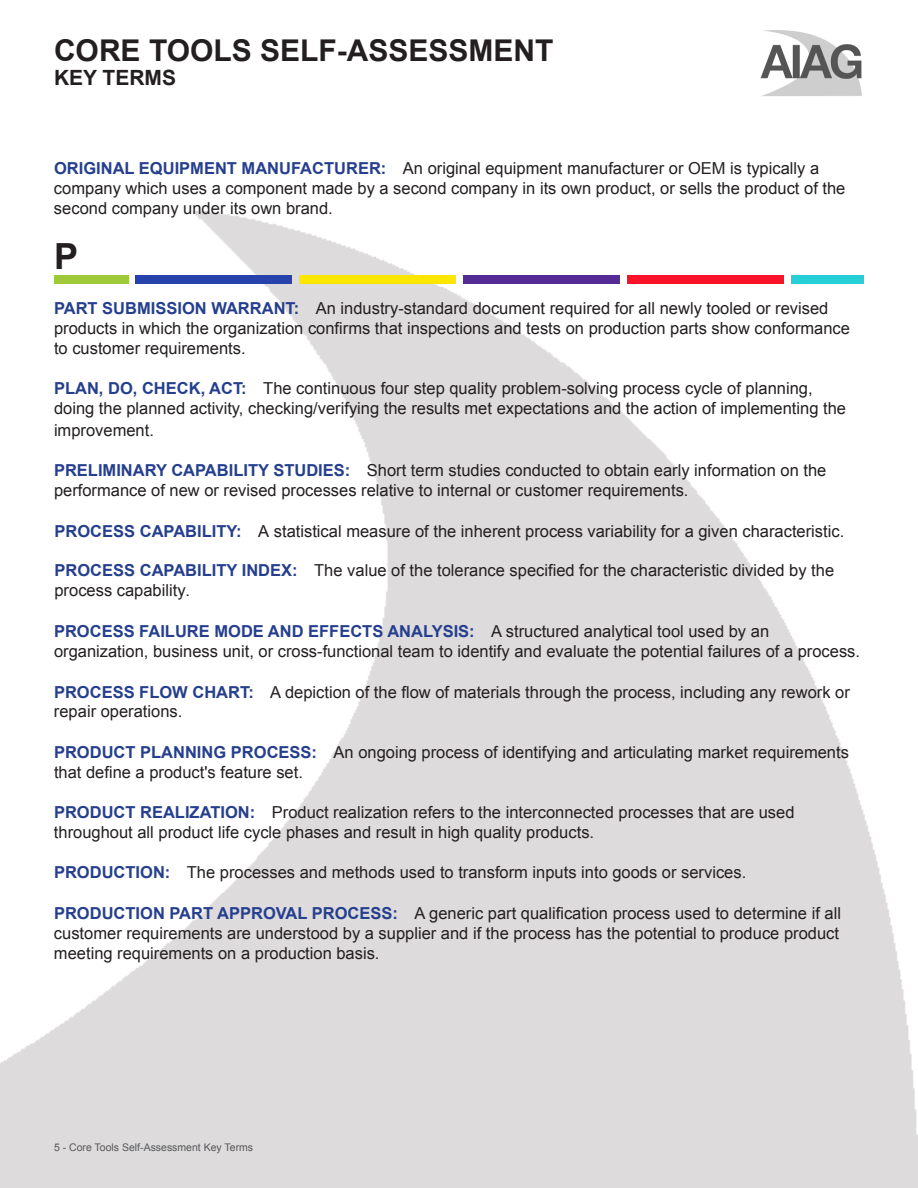
<style>
.page{position:relative;width:918px;height:1188px;background:#fff}
.page>*{position:absolute;margin:0;border:0;box-sizing:border-box;transform-origin:0 0}
.Alpha{font:700 36px "Arial";color:#231f20}
.t1{font:700 30px "Arial";color:#231f20}
.t2{font:700 21px "Arial";color:#231f20}
.Word___Def{font:16.5px/19.8px "Arial";color:#231f20}
.t3{font:10.5px "Arial";color:#57585a}
.s1{font-weight:700;color:#253f8e}
</style>
<div class="page">
<img style="left:0;top:212px;width:918px;height:976px">
<img style="left:760px;top:30px;width:102px;height:66px">
<div style="left:54px;top:276px;width:74px;height:8px;background:#9ec938"></div>
<div style="left:627px;top:276px;width:157px;height:8px;background:#fa1229"></div>
<div style="left:135px;top:276px;width:157px;height:8px;background:#2642ab"></div>
<div style="left:299px;top:276px;width:157px;height:8px;background:#ffe600"></div>
<div style="left:463px;top:276px;width:157px;height:8px;background:#542b94"></div>
<div style="left:791px;top:276px;width:73px;height:8px;background:#26cfd6"></div>
<p class="t1" style="left:54px;top:31px;width:501px">CORE TOOLS SELF-ASSESSMENT</p>
<p class="t2" style="left:54px;top:64px;width:124px">KEY TERMS</p>
<p class="Word___Def" style="left:54px;top:158px;width:793px"><span class="s1">ORIGINAL EQUIPMENT MANUFACTURER:</span> An original equipment manufacturer or OEM is typically a company which uses a component made by a second company in its own product, or sells the product of the second company under its own brand.</p>
<p class="Alpha" style="left:54px;top:233px;width:26px">P</p>
<p class="Word___Def" style="left:54px;top:299px;width:798px"><span class="s1">PART SUBMISSION WARRANT:</span> An industry-standard document required for all newly tooled or revised products in which the organization confirms that inspections and tests on production parts show conformance to customer requirements.</p>
<p class="Word___Def" style="left:54px;top:379px;width:794px"><span class="s1">PLAN, DO, CHECK, ACT:</span> The continuous four step quality problem-solving process cycle of planning, doing the planned activity, checking/verifying the results met expectations and the action of implementing the</p>
<p class="Word___Def" style="left:54px;top:420px;width:101px">improvement.</p>
<p class="Word___Def" style="left:54px;top:461px;width:774px"><span class="s1">PRELIMINARY CAPABILITY STUDIES:</span> Short term studies conducted to obtain early information on the performance of new or revised processes relative to internal or customer requirements.</p>
<p class="Word___Def" style="left:54px;top:521px;width:791px"><span class="s1">PROCESS CAPABILITY:</span> A statistical measure of the inherent process variability for a given characteristic.</p>
<p class="Word___Def" style="left:54px;top:561px;width:781px"><span class="s1">PROCESS CAPABILITY INDEX:</span> The value of the tolerance specified for the characteristic divided by the process capability.</p>
<p class="Word___Def" style="left:54px;top:622px;width:808px"><span class="s1">PROCESS FAILURE MODE AND EFFECTS ANALYSIS:</span> A structured analytical tool used by an organization, business unit, or cross-functional team to identify and evaluate the potential failures of a process.</p>
<p class="Word___Def" style="left:54px;top:682px;width:797px"><span class="s1">PROCESS FLOW CHART:</span> A depiction of the flow of materials through the process, including any rework or repair operations.</p>
<p class="Word___Def" style="left:54px;top:742px;width:796px"><span class="s1">PRODUCT PLANNING PROCESS:</span> An ongoing process of identifying and articulating market requirements that define a product's feature set.</p>
<p class="Word___Def" style="left:54px;top:803px;width:742px"><span class="s1">PRODUCT REALIZATION:</span> Product realization refers to the interconnected processes that are used throughout all product life cycle phases and result in high quality products.</p>
<p class="Word___Def" style="left:54px;top:863px;width:694px"><span class="s1">PRODUCTION:</span> The processes and methods used to transform inputs into goods or services.</p>
<p class="Word___Def" style="left:54px;top:903px;width:789px;text-align:justify"><span class="s1">PRODUCTION PART APPROVAL PROCESS:</span> A generic part qualification process used to determine if all customer requirements are understood by a supplier and if the process has the potential to produce product meeting requirements on a production basis.</p>
<p class="t3" style="left:54px;top:1140px;width:201px">5 - Core Tools Self-Assessment Key Terms</p>
</div>
